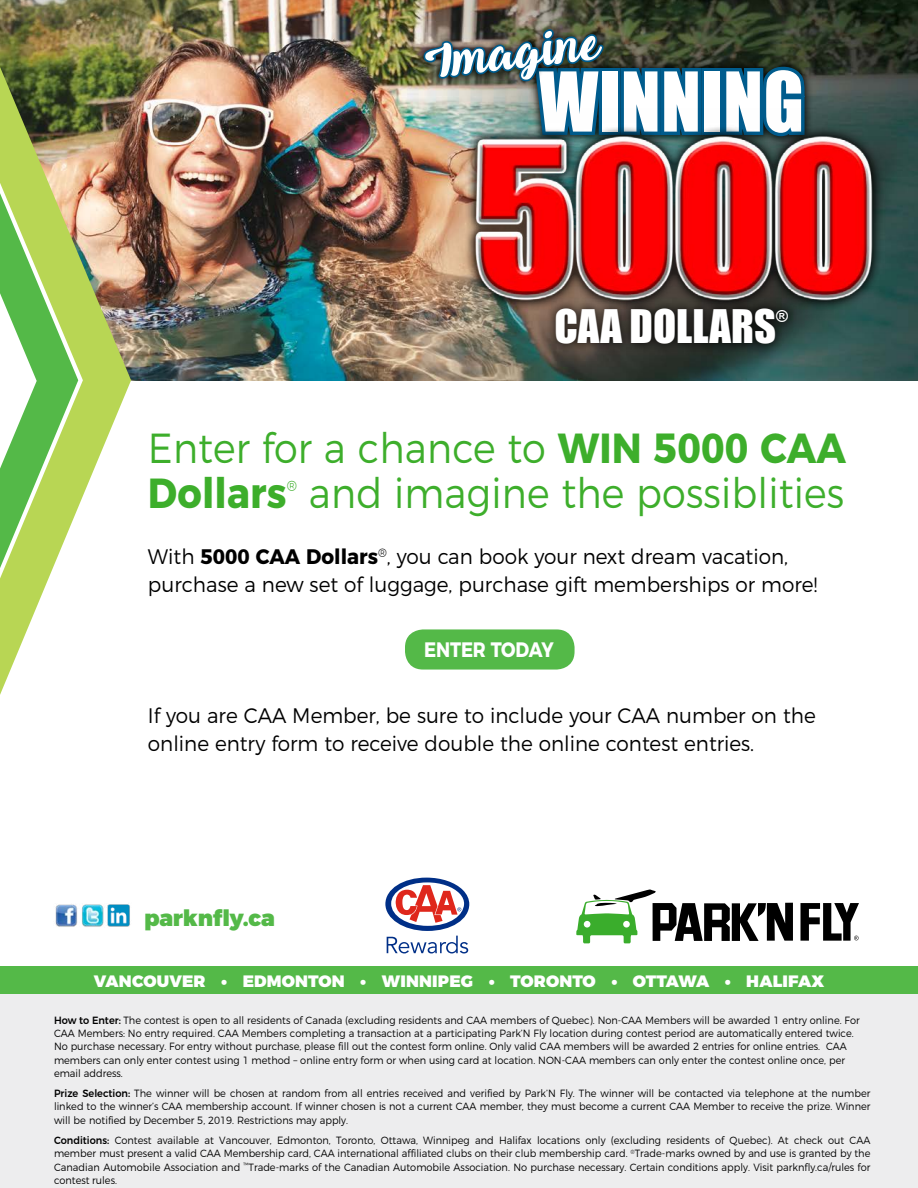
<style>
.page{position:relative;width:918px;height:1188px;background:#fff}
.page>*{position:absolute;margin:0;border:0;box-sizing:border-box;transform-origin:0 0}
.t1{font:76.2px "Impact";letter-spacing:.01em;color:#fff;scale:.96 1}
.t2{font:48.15px "Queenof Heaven";color:#fff;scale:.95 1}
.t3{font:42.45px "Impact";color:#fff}
.t4{font:300 42px/45px "Montserrat";letter-spacing:.005em;color:#3dae2b;scale:.91 1}
.t5{font:900 22.5px "Montserrat";letter-spacing:-.01em;color:#54b948}
.t6{font:300 21px/28.5px "Montserrat";color:#000;scale:.95 1}
.t7{font:700 20.85px "Montserrat";letter-spacing:-.01em;color:#fff;scale:.86 1}
.t8{font:900 16.5px "Montserrat";letter-spacing:.01em;color:#fff}
.t9{font:16.05px "Impact";color:#fff}
.t10{font:300 14.85px "Montserrat";color:#3dae2b;scale:.91 1}
.t11{font:300 10.5px/13.5px "Montserrat";color:#000;text-align:justify;scale:.93 1}
.s1{font-weight:700}
.s2{font-weight:500}
</style>
<div class="page">
<img style="left:0;top:0;width:918px;height:380px">
<div style="left:0;top:989px;width:918px;height:199px;background:#ededee"></div>
<div style="left:0;top:966px;width:918px;height:28px;background:#54b948"></div>
<svg style="left:385px;top:877px;width:85px;height:76px"></svg>
<img style="left:0;top:67px;width:131px;height:628px">
<div style="left:405px;top:629px;width:170px;height:41px;background:#54b948;border-radius:18px"></div>
<div style="left:526px;top:58px;width:288px;height:88px;background:#000;opacity:.79"></div>
<div style="left:701px;top:68px;width:22px;height:67px;border:7px solid #005c8d"></div>
<svg style="left:720px;top:56px;width:88px;height:52px;background:#0f3e52"></svg>
<img style="left:415px;top:16px;width:290px;height:92px">
<img style="left:338px;top:108px;width:580px;height:225px">
<div style="left:546px;top:298px;width:252px;height:56px;background:#000;opacity:.75"></div>
<svg style="left:576px;top:890px;width:217px;height:53px"></svg>
<svg style="left:800px;top:903px;width:59px;height:38px"></svg>
<img style="left:55px;top:904px;width:74px;height:23px">
<div style="left:107px;top:905px;width:23px;height:22px;background:#000;opacity:.5"></div>
<h2 class="t2" style="left:422px;top:33px;width:185px;rotate:-7deg">Imagine</h2>
<h1 class="t1" style="left:539px;top:43px;width:278px">WINNING</h1>
<h3 class="t3" style="left:554px;top:294px;width:223px">CAA DOLLARS</h3>
<h3 class="t9" style="left:776px;top:303px;width:14px">®</h3>
<h3 class="t4" style="left:148px;top:422px;width:769px">Enter for a chance to <span class="s1">WIN 5000 CAA<br>Dollars</span></h3>
<h3 class="t10" style="left:287px;top:474px;width:13px">®</h3>
<h3 class="t4" style="left:309px;top:467px;width:590px">and imagine the possiblities</h3>
<h3 class="t6" style="left:148px;top:540px;width:706px">With <span class="s1">5000 CAA Dollars</span><sup>®</sup>, you can book your next dream vacation, purchase a new set of luggage, purchase gift memberships or more!</h3>
<h3 class="t7" style="left:424px;top:632px;width:152px">ENTER TODAY</h3>
<h3 class="t6" style="left:148px;top:699px;width:704px">If you are CAA Member, be sure to include your CAA number on the online entry form to receive double the online contest entries.</h3>
<h3 class="t5" style="left:144px;top:899px;width:132px">parknfly.ca</h3>
<h3 class="t8" style="left:94px;top:967px;width:732px">VANCOUVER • EDMONTON • WINNIPEG • TORONTO • OTTAWA • HALIFAX</h3>
<p class="t11" style="left:54px;top:1012px;width:868px;text-align:left"><span class="s2">How to Enter:</span> The contest is open to all residents of Canada (excluding residents and CAA members of Quebec). Non-CAA Members will be awarded 1 entry online. For CAA Members: No entry required. CAA Members completing a transaction at a participating Park’N Fly location during contest period are automatically entered twice.<br>No purchase necessary. For entry without purchase, please fill out the contest form online. Only valid CAA members will be awarded 2 entries for online entries. CAA members can only enter contest using 1 method – online entry form or when using card at location. NON-CAA members can only enter the contest online once, per email address.</p>
<p class="t11" style="left:54px;top:1085px;width:879px"><span class="s2">Prize Selection:</span> The winner will be chosen at random from all entries received and verified by Park’N Fly. The winner will be contacted via telephone at the number linked to the winner’s CAA membership account. If winner chosen is not a current CAA member, they must become a current CAA Member to receive the prize. Winner will be notified by December 5, 2019. Restrictions may apply.</p>
<p class="t11" style="left:54px;top:1132px;width:879px"><span class="s2">Conditions:</span> Contest available at Vancouver, Edmonton, Toronto, Ottawa, Winnipeg and Halifax locations only (excluding residents of Quebec). At check out CAA member must present a valid CAA Membership card, CAA international affiliated clubs on their club membership card. <sup>®</sup>Trade-marks owned by and use is granted by the Canadian Automobile Association and <sup>™</sup>Trade-marks of the Canadian Automobile Association. No purchase necessary. Certain conditions apply. Visit parknfly.ca/rules for contest rules.</p>
</div>
